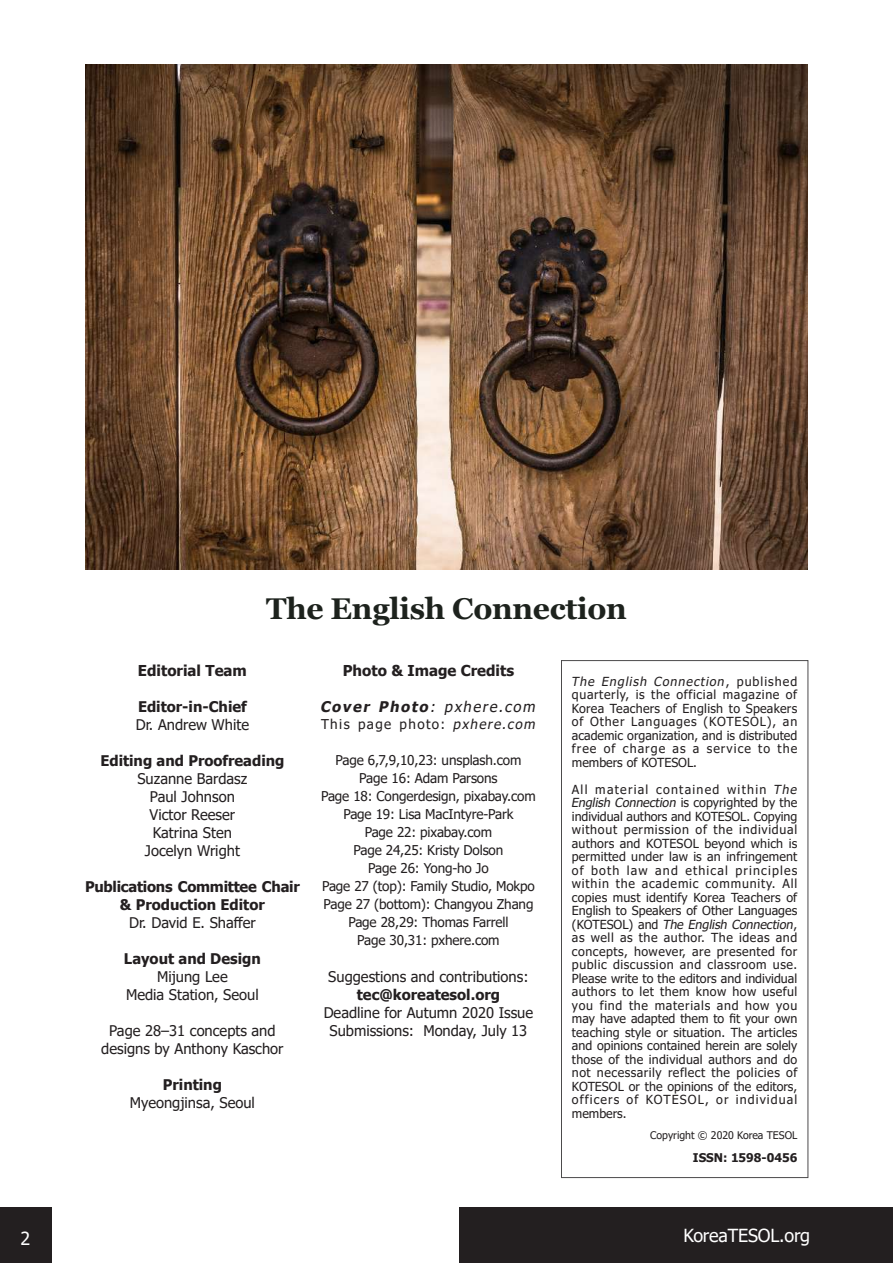
<style>
.page{position:relative;width:893px;height:1263px;background:#fff}
.page>*{position:absolute;margin:0;border:0;box-sizing:border-box;transform-origin:0 0}
.t1{font:700 30px "Georgia";letter-spacing:-.01em;color:#1d221d}
.t2{font:18px "Tahoma";letter-spacing:-.01em;color:#fff}
.t3{font:700 15px "Tahoma";color:#231f20}
.t4{font:14.7px/18px "Tahoma";color:#231f20;text-align:center}
.t5{font:700 14.7px/18px "Tahoma";color:#231f20;text-align:center}
.t6{font:italic 14.7px "Tahoma";color:#231f20}
.t7{font:13.5px/18px "Tahoma";letter-spacing:-.01em;color:#231f20;text-align:center}
.t8{font:13.5px "Tahoma";letter-spacing:.1em;color:#231f20}
.t9{font:12.45px/13.5px "Tahoma";letter-spacing:.02em;color:#231f20;text-align:justify}
.t10{font:700 12px "Tahoma";color:#231f20}
.t11{font:10.5px "Tahoma";color:#231f20}
.s1{font-weight:700}
.s2{font-style:italic}
</style>
<div class="page">
<div style="left:0;top:1207px;width:51px;height:56px;background:#231f20"></div>
<div style="left:459px;top:1207px;width:434px;height:56px;background:#231f20"></div>
<img style="left:85px;top:64px;width:723px;height:506px">
<div style="left:561px;top:660px;width:247px;height:518px;border:1px solid #4c4b4c"></div>
<h1 class="t1" style="left:266px;top:589px;width:362px">The English Connection</h1>
<p class="t3" style="left:138px;top:660px;width:111px">Editorial Team</p>
<p class="t5" style="left:138px;top:698px;width:110px">Editor-in-Chief</p>
<p class="t4" style="left:136px;top:716px;width:115px">Dr. Andrew White</p>
<p class="t5" style="left:100px;top:752px;width:186px">Editing and Proofreading</p>
<p class="t4" style="left:137px;top:770px;width:111px">Suzanne Bardasz<br>Paul Johnson<br>Victor Reeser<br>Katrina Sten<br>Jocelyn Wright</p>
<p class="t5" style="left:85px;top:878px;width:216px">Publications Committee Chair &amp; Production Editor</p>
<p class="t4" style="left:129px;top:914px;width:128px">Dr. David E. Shaffer</p>
<p class="t5" style="left:124px;top:950px;width:138px">Layout and Design</p>
<p class="t4" style="left:126px;top:968px;width:134px">Mijung Lee<br>Media Station, Seoul</p>
<p class="t4" style="left:101px;top:1022px;width:184px">Page 28–31 concepts and designs by Anthony Kaschor</p>
<p class="t5" style="left:163px;top:1076px;width:61px">Printing</p>
<p class="t4" style="left:130px;top:1094px;width:127px">Myeongjinsa, Seoul</p>
<p class="t3" style="left:343px;top:660px;width:173px">Photo &amp; Image Credits</p>
<p class="t6" style="left:320px;top:697px;width:220px"><span class="s1">Cover Photo</span>: pxhere.com</p>
<p class="t8" style="left:321px;top:715px;width:219px">This page photo: <span class="s2">pxhere.com</span></p>
<p class="t7" style="left:321px;top:752px;width:216px">Page 6,7,9,10,23: unsplash.com<br>Page 16: Adam Parsons<br>Page 18: Congerdesign, pixabay.com<br>Page 19: Lisa MacIntyre-Park<br>Page 22: pixabay.com<br>Page 24,25: Kristy Dolson<br>Page 26: Yong-ho Jo<br>Page 27 (top): Family Studio, Mokpo<br>Page 27 (bottom): Changyou Zhang<br>Page 28,29: Thomas Farrell<br>Page 30,31: pxhere.com</p>
<p class="t4" style="left:328px;top:968px;width:202px">Suggestions and contributions:</p>
<p class="t5" style="left:357px;top:986px;width:145px">tec@koreatesol.org</p>
<p class="t4" style="left:324px;top:1004px;width:211px">Deadline for Autumn 2020 Issue<br>Submissions: Monday, July 13</p>
<p class="t9" style="left:571px;top:675px;width:228px"><span class="s2">The English Connection</span>, p u b l i s h e d quarterly, is the official magazine of Korea Teachers of English to Speakers of Other Languages (KOTESOL), an academic organization, and is distributed free of charge as a service to the members of KOTESOL.</p>
<p class="t9" style="left:571px;top:783px;width:230px;text-align:left">All material contained within <span class="s2">The English Connection</span> i s co py r i g h ted by t h e individual authors and KOTESOL. Copying without permission of the individual authors and KOTESOL beyond which is permitted under law is an infringement of both law and ethical principles within the academic community. All copies must identify Korea Teachers of English to Speakers of Other Languages ( KOT E S O L ) a n d <span class="s2">The English Connection</span>, as well as the author. The ideas and concepts, however, are presented for public discussion and classroom use.<br>Please write to the editors and individual authors to let them know how useful you find the materials and how you may have adapted them to fit your own teaching style or situation. The articles and opinions contained herein are solely those of the individual authors and do not necessarily reflect the policies of KOTESOL or the opinions of the editors, officers of KOTESOL, or individual members.</p>
<p class="t11" style="left:650px;top:1128px;width:149px">Copyright © 2020 Korea TESOL</p>
<p class="t10" style="left:693px;top:1149px;width:106px">ISSN: 1598-0456</p>
<h2 class="t2" style="left:20px;top:1226px;width:11px">2</h2>
<h2 class="t2" style="left:683px;top:1223px;width:128px">KoreaTESOL.org</h2>
</div>
